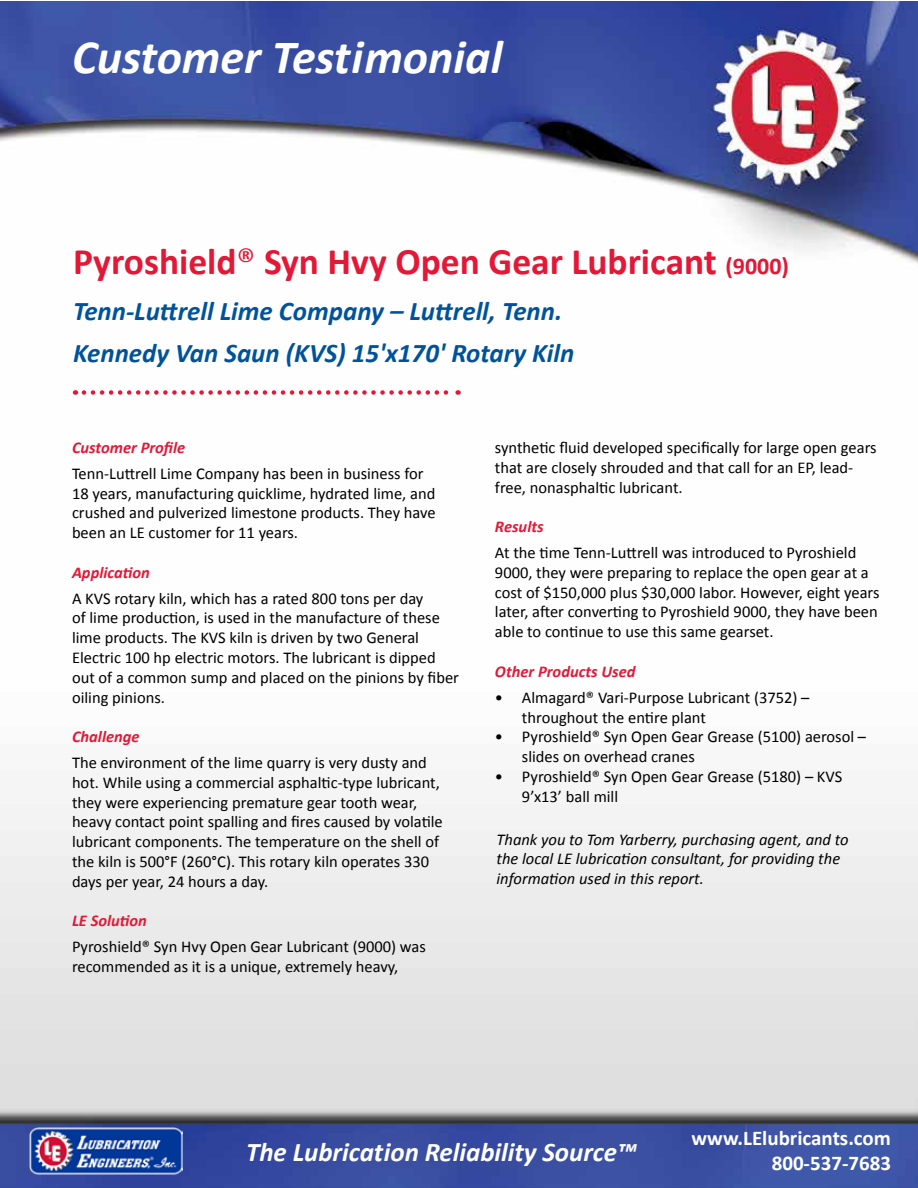
<style>
.page{position:relative;width:918px;height:1188px;background:#fff}
.page>*{position:absolute;margin:0;border:0;box-sizing:border-box;transform-origin:0 0}
.t1{font:italic 700 48px "Calibri";color:#fff}
.t2{font:700 37.5px "Calibri";color:#e31837}
.t3{font:italic 700 27px/42.9px "Calibri";color:#00539b}
.t4{font:italic 700 27px "Calibri";color:#fff}
.t5{font:700 21px/25.2px "Calibri";color:#fff;text-align:right}
.t6{font:16.5px/19.8px "Calibri";color:#000}
.t7{font:italic 16.5px/19.8px "Calibri";color:#000}
.t8{font:italic 700 16.5px "Calibri";color:#e31837}
.s1{font-weight:400}
.s2{font-size:24px}
</style>
<div class="page">
<img style="left:1px;top:1px;width:917px;height:1187px">
<img style="left:28px;top:1125px;width:154px;height:50px">
<svg style="left:84px;top:390px;width:375px;height:5px"></svg>
<h1 class="t1" style="left:72px;top:27px;width:432px">Customer Testimonial</h1>
<h2 class="t2" style="left:73px;top:237px;width:718px">Pyroshield<span class="s1">®</span> Syn Hvy Open Gear Lubricant <span class="s2">(9000)</span></h2>
<h3 class="t3" style="left:73px;top:289px;width:503px">Tenn-Luttrell Lime Company – Luttrell, Tenn.<br>Kennedy Van Saun (KVS) 15'x170' Rotary Kiln</h3>
<p class="t8" style="left:72px;top:437px;width:115px">Customer Profile</p>
<p class="t6" style="left:72px;top:464px;width:365px">Tenn-Luttrell Lime Company has been in business for 18 years, manufacturing quicklime, hydrated lime, and crushed and pulverized limestone products. They have been an LE customer for 11 years.</p>
<p class="t8" style="left:72px;top:562px;width:79px">Application</p>
<p class="t6" style="left:72px;top:588px;width:389px">A KVS rotary kiln, which has a rated 800 tons per day<br>of lime production, is used in the manufacture of these lime products. The KVS kiln is driven by two General Electric 100 hp electric motors. The lubricant is dipped out of a common sump and placed on the pinions by fiber oiling pinions.</p>
<p class="t8" style="left:72px;top:726px;width:69px">Challenge</p>
<p class="t6" style="left:72px;top:753px;width:372px">The environment of the lime quarry is very dusty and hot. While using a commercial asphaltic-type lubricant, they were experiencing premature gear tooth wear, heavy contact point spalling and fires caused by volatile lubricant components. The temperature on the shell of the kiln is 500°F (260°C). This rotary kiln operates 330 days per year, 24 hours a day.</p>
<p class="t8" style="left:72px;top:911px;width:76px">LE Solution</p>
<p class="t6" style="left:72px;top:937px;width:355px">Pyroshield® Syn Hvy Open Gear Lubricant (9000) was recommended as it is a unique, extremely heavy,</p>
<p class="t6" style="left:495px;top:438px;width:383px">synthetic fluid developed specifically for large open gears that are closely shrouded and that call for an EP, lead&shy;free, nonasphaltic lubricant.</p>
<p class="t8" style="left:495px;top:516px;width:50px">Results</p>
<p class="t6" style="left:495px;top:543px;width:386px">At the time Tenn-Luttrell was introduced to Pyroshield 9000, they were preparing to replace the open gear at a cost of $150,000 plus $30,000 labor. However, eight years later, after converting to Pyroshield 9000, they have been able to continue to use this same gearset.</p>
<p class="t8" style="left:495px;top:661px;width:142px">Other Products Used</p>
<p class="t6" style="left:522px;top:687px;width:289px;text-indent:-27px">• Almagard® Vari-Purpose Lubricant (3752) – throughout the entire plant</p>
<p class="t6" style="left:522px;top:727px;width:346px;text-indent:-27px">• Pyroshield® Syn Open Gear Grease (5100) aerosol – slides on overhead cranes</p>
<p class="t6" style="left:522px;top:767px;width:322px;text-indent:-27px">• Pyroshield® Syn Open Gear Grease (5180) – KVS<br>9’x13’ ball mill</p>
<p class="t7" style="left:496px;top:829px;width:354px">Thank you to Tom Yarberry, purchasing agent, and to the local LE lubrication consultant, for providing the information used in this report.</p>
<h3 class="t4" style="left:246px;top:1135px;width:392px">The Lubrication Reliability Source™</h3>
<p class="t5" style="left:692px;top:1125px;width:201px">www.LElubricants.com<br>800-537-7683</p>
</div>
